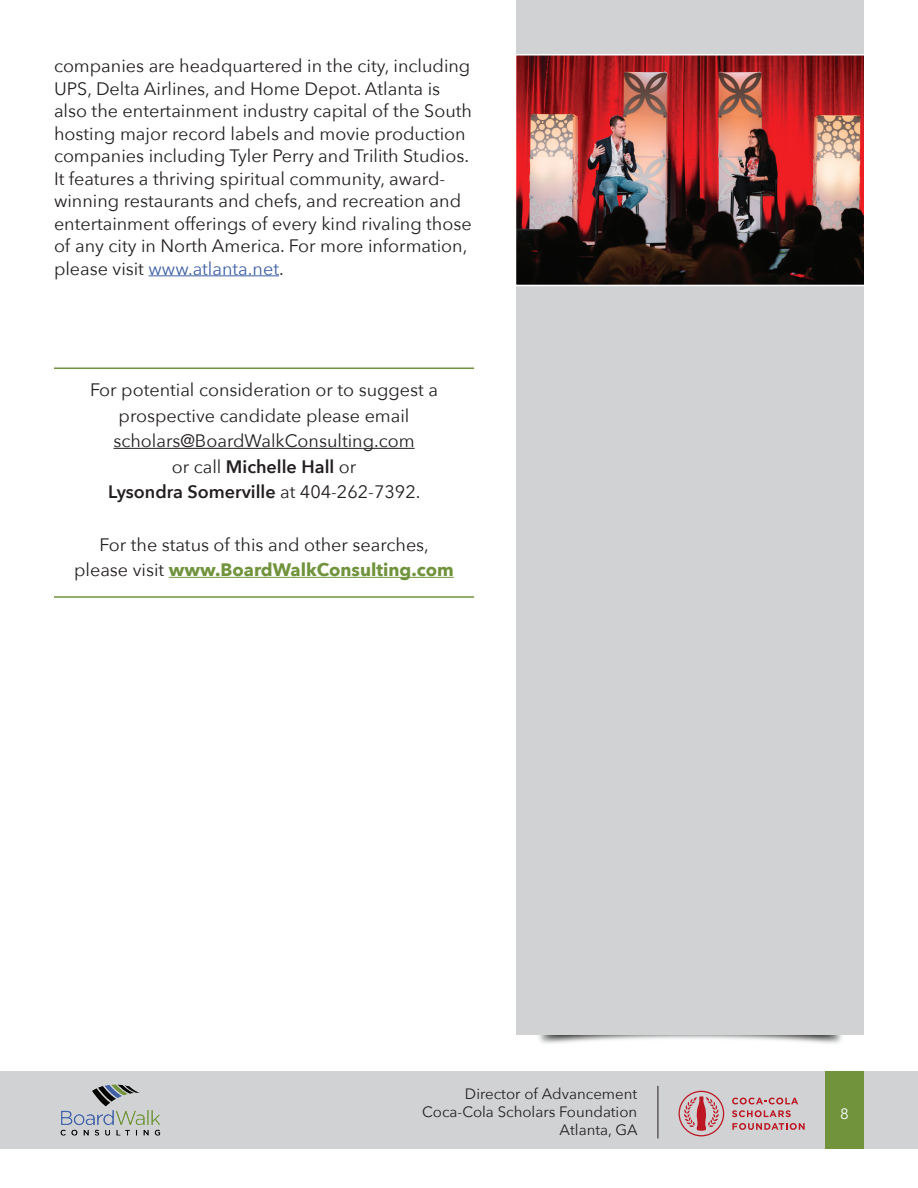
<style>
.page{position:relative;width:918px;height:1188px;background:#fff}
.page>*{position:absolute;margin:0;border:0;box-sizing:border-box;transform-origin:0 0}
.t1{font:18px/22.5px "Avenir Next";color:#231f20;text-align:center}
.t2{font:15px/18px "Avenir Next";color:#231f20;text-align:right}
.t3{font:15px "Avenir Next";color:#fff}
.s1{color:#3f60a5}
.s2{font-weight:600}
.s3{font-weight:700;color:#70933c}
</style>
<div class="page">
<img style="left:538px;top:1035px;width:129px;height:9px">
<img style="left:713px;top:1035px;width:129px;height:9px">
<div style="left:0;top:1071px;width:918px;height:78px;background:#d1d2d4"></div>
<div style="left:825px;top:1071px;width:39px;height:78px;background:#70933c"></div>
<div style="left:516px;top:0;width:348px;height:1035px;background:#d1d2d4"></div>
<hr style="left:658px;top:1086px;width:1px;height:52px;background:#231f20">
<svg style="left:732px;top:1098px;width:66px;height:6px"></svg>
<svg style="left:732px;top:1110px;width:59px;height:7px"></svg>
<svg style="left:732px;top:1123px;width:73px;height:7px"></svg>
<svg style="left:679px;top:1091px;width:45px;height:45px"></svg>
<img style="left:60px;top:1084px;width:101px;height:52px">
<hr style="left:149px;top:275px;width:130px;height:1px;background:#3f60a5">
<img style="left:516px;top:54px;width:348px;height:232px">
<hr style="left:54px;top:367px;width:420px;height:2px;background:#70933c">
<hr style="left:113px;top:448px;width:302px;height:1px;background:#231f20">
<hr style="left:54px;top:596px;width:420px;height:2px;background:#70933c">
<hr style="left:169px;top:577px;width:285px;height:1px;background:#70933c">
<p class="t1" style="left:54px;top:54px;width:420px;text-align:left">companies are headquartered in the city, including UPS, Delta Airlines, and Home Depot. Atlanta is also the entertainment industry capital of the South hosting major record labels and movie production companies including Tyler Perry and Trilith Studios.<br>It features a thriving spiritual community, award&shy;winning restaurants and chefs, and recreation and entertainment offerings of every kind rivaling those of any city in North America. For more information, please visit <span class="s1">www.atlanta.net</span>.</p>
<p class="t1" style="left:90px;top:376px;width:350px;line-height:25.5px">For potential consideration or to suggest a prospective candidate please email scholars@BoardWalkConsulting.com<br>or call <span class="s2">Michelle Hall</span> or<br><span class="s2">Lysondra Somerville</span> at 404-262-7392.</p>
<p class="t1" style="left:74px;top:531px;width:381px;line-height:25.5px">For the status of this and other searches, please visit <span class="s3">www.BoardWalkConsulting.com</span></p>
<p class="t2" style="left:422px;top:1084px;width:217px">Director of Advancement<br>Coca-Cola Scholars Foundation<br>Atlanta, GA</p>
<p class="t3" style="left:840px;top:1102px;width:10px">8</p>
</div>
